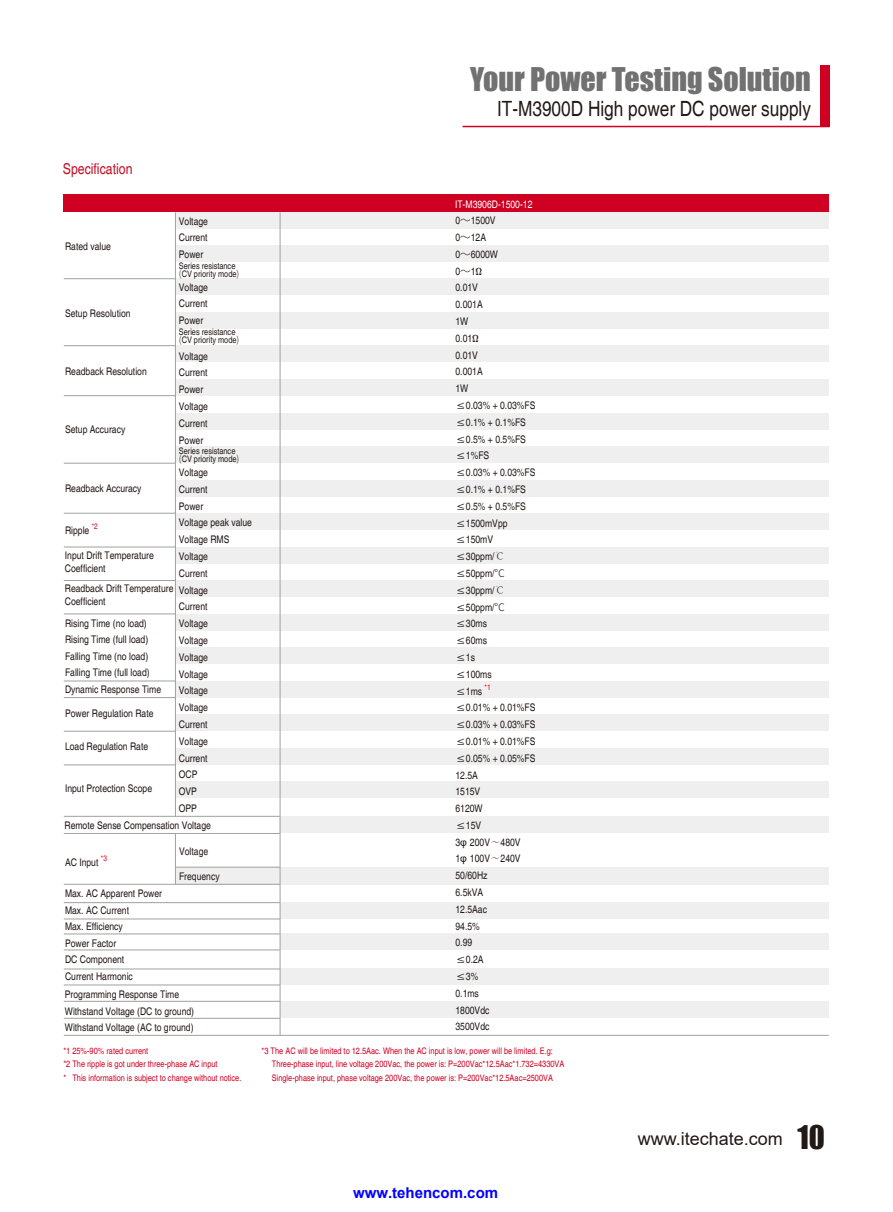
<style>
.page{position:relative;width:893px;height:1212px;background:#fff}
.page>*{position:absolute;margin:0;border:0;box-sizing:border-box;transform-origin:0 0}
.t1{font:30px "Impact";color:#727171}
.t2{font:condensed 21px "Helvetica";color:#221815}
.t3{font:18px "Arial";color:#221815}
.t4{font:700 15px "Arial";color:#00f}
.t5{font:condensed 15px "Helvetica";color:#c30d23}
.t6{font:condensed 10.5px/16.8px "Helvetica";color:#221815}
.t7{font:condensed 10.5px "Helvetica";color:#fff}
.t8{font:condensed 9px/13.8px "Helvetica";color:#cf0022}
.t9{font:condensed 9px/7.8px "Helvetica";color:#221815}
.s1{font-family:"Source Han Sans CN";font-weight:300;font-stretch:normal}
.s2{font-family:"Adobe Song Std";font-weight:300;font-stretch:normal}
.s3{font-family:"Arial";font-stretch:normal}
.s4{font-family:"Impact";font-size:30px}
</style>
<div class="page">
<div style="left:176px;top:212px;width:653px;height:16px;background:#efefef"></div>
<div style="left:176px;top:245px;width:653px;height:17px;background:#efefef"></div>
<div style="left:176px;top:279px;width:653px;height:16px;background:#efefef"></div>
<div style="left:176px;top:312px;width:653px;height:17px;background:#efefef"></div>
<div style="left:176px;top:345px;width:653px;height:17px;background:#efefef"></div>
<div style="left:176px;top:379px;width:653px;height:17px;background:#efefef"></div>
<div style="left:176px;top:413px;width:653px;height:17px;background:#efefef"></div>
<div style="left:176px;top:446px;width:653px;height:17px;background:#efefef"></div>
<div style="left:176px;top:480px;width:653px;height:17px;background:#efefef"></div>
<div style="left:176px;top:547px;width:653px;height:17px;background:#efefef"></div>
<div style="left:176px;top:513px;width:653px;height:17px;background:#efefef"></div>
<div style="left:176px;top:580px;width:653px;height:17px;background:#efefef"></div>
<div style="left:176px;top:614px;width:653px;height:17px;background:#efefef"></div>
<div style="left:176px;top:647px;width:653px;height:17px;background:#efefef"></div>
<div style="left:176px;top:681px;width:653px;height:17px;background:#efefef"></div>
<div style="left:176px;top:714px;width:653px;height:17px;background:#efefef"></div>
<div style="left:176px;top:748px;width:653px;height:17px;background:#efefef"></div>
<div style="left:176px;top:781px;width:653px;height:17px;background:#efefef"></div>
<div style="left:280px;top:816px;width:549px;height:17px;background:#efefef"></div>
<div style="left:176px;top:867px;width:653px;height:17px;background:#efefef"></div>
<div style="left:280px;top:902px;width:549px;height:17px;background:#efefef"></div>
<div style="left:280px;top:934px;width:549px;height:16px;background:#efefef"></div>
<div style="left:280px;top:968px;width:549px;height:17px;background:#efefef"></div>
<div style="left:280px;top:1001px;width:549px;height:17px;background:#efefef"></div>
<div style="left:64px;top:194px;width:765px;height:18px;background:#cf0022"></div>
<hr style="left:175px;top:834px;width:1px;height:50px;background:#9fa0a0">
<hr style="left:175px;top:212px;width:1px;height:604px;background:#9fa0a0">
<hr style="left:280px;top:212px;width:1px;height:823px;background:#9fa0a0">
<hr style="left:64px;top:278px;width:112px;height:1px;background:#9fa0a0">
<hr style="left:64px;top:345px;width:112px;height:1px;background:#9fa0a0">
<hr style="left:64px;top:395px;width:112px;height:1px;background:#9fa0a0">
<hr style="left:64px;top:463px;width:112px;height:1px;background:#9fa0a0">
<hr style="left:64px;top:513px;width:112px;height:1px;background:#9fa0a0">
<hr style="left:64px;top:547px;width:112px;height:1px;background:#9fa0a0">
<hr style="left:64px;top:580px;width:112px;height:1px;background:#9fa0a0">
<hr style="left:64px;top:681px;width:112px;height:1px;background:#9fa0a0">
<hr style="left:64px;top:697px;width:112px;height:1px;background:#9fa0a0">
<hr style="left:64px;top:731px;width:112px;height:1px;background:#9fa0a0">
<hr style="left:64px;top:765px;width:112px;height:1px;background:#9fa0a0">
<hr style="left:64px;top:816px;width:216px;height:1px;background:#9fa0a0">
<hr style="left:64px;top:833px;width:216px;height:1px;background:#9fa0a0">
<hr style="left:176px;top:867px;width:104px;height:1px;background:#9fa0a0">
<hr style="left:64px;top:884px;width:216px;height:1px;background:#9fa0a0">
<hr style="left:64px;top:902px;width:216px;height:1px;background:#9fa0a0">
<hr style="left:64px;top:919px;width:216px;height:1px;background:#9fa0a0">
<hr style="left:64px;top:934px;width:216px;height:1px;background:#9fa0a0">
<hr style="left:64px;top:950px;width:216px;height:1px;background:#9fa0a0">
<hr style="left:64px;top:969px;width:216px;height:1px;background:#9fa0a0">
<hr style="left:64px;top:985px;width:216px;height:1px;background:#9fa0a0">
<hr style="left:64px;top:1035px;width:765px;height:1px;background:#9fa0a0">
<hr style="left:64px;top:614px;width:112px;height:1px;background:#9fa0a0">
<hr style="left:64px;top:1001px;width:216px;height:1px;background:#9fa0a0">
<hr style="left:64px;top:1018px;width:216px;height:1px;background:#9fa0a0">
<div style="left:820px;top:65px;width:9px;height:62px;background:#cf0022"></div>
<hr style="left:463px;top:126px;width:366px;height:1px;background:#cf0022">
<p class="t1" style="left:470px;top:56px;width:342px">Your Power Testing Solution</p>
<p class="t5" style="left:63px;top:160px;width:71px">Specification</p>
<p class="t6" style="left:179px;top:213px;width:31px;text-align:justify">Voltage Current Power</p>
<p class="t9" style="left:179px;top:262px;width:62px">Series resistance <span class="s1">(</span>CV priority mode<span class="s1">)</span></p>
<p class="t6" style="left:179px;top:279px;width:31px;text-align:justify">Voltage Current Power</p>
<p class="t9" style="left:179px;top:328px;width:62px">Series resistance <span class="s1">(</span>CV priority mode<span class="s1">)</span></p>
<p class="t6" style="left:179px;top:348px;width:31px">Voltage<br>Current<br>Power<br>Voltage<br>Current<br>Power</p>
<p class="t9" style="left:179px;top:447px;width:62px">Series resistance <span class="s1">(</span>CV priority mode<span class="s1">)</span></p>
<p class="t6" style="left:179px;top:464px;width:75px">Voltage<br>Current<br>Power<br>Voltage peak value<br>Voltage RMS<br>Voltage<br>Current<br>Voltage<br>Current<br>Voltage<br>Voltage<br>Voltage<br>Voltage<br>Voltage<br>Voltage<br>Current<br>Voltage<br>Current<br>OCP<br>OVP<br>OPP</p>
<p class="t6" style="left:65px;top:238px;width:47px">Rated value</p>
<p class="t6" style="left:65px;top:305px;width:67px">Setup Resolution</p>
<p class="t6" style="left:65px;top:362px;width:83px">Readback Resolution</p>
<p class="t6" style="left:65px;top:421px;width:62px">Setup Accuracy</p>
<p class="t6" style="left:65px;top:480px;width:78px">Readback Accuracy</p>
<p class="t6" style="left:65px;top:522px;width:34px">Ripple <sup>*2</sup></p>
<p class="t6" style="left:65px;top:549px;width:91px;line-height:13.5px">Input Drift Temperature<br>Coefficient</p>
<p class="t6" style="left:65px;top:582px;width:110px;line-height:13.5px">Readback Drift Temperature<br>Coefficient</p>
<p class="t6" style="left:65px;top:615px;width:98px">Rising Time (no load)<br>Rising Time (full load)<br>Falling Time (no load)<br>Falling Time (full load)<br>Dynamic Response Time</p>
<p class="t6" style="left:65px;top:704px;width:90px">Power Regulation Rate</p>
<p class="t6" style="left:65px;top:737px;width:85px">Load Regulation Rate</p>
<p class="t6" style="left:65px;top:779px;width:89px">Input Protection Scope</p>
<p class="t6" style="left:64px;top:816px;width:148px">Remote Sense Compensation Voltage</p>
<p class="t6" style="left:65px;top:854px;width:44px">AC Input <sup>*3</sup></p>
<p class="t6" style="left:65px;top:885px;width:99px">Max. AC Apparent Power<br>Max. AC Current<br>Max. Efficiency<br>Power Factor<br>DC Component<br>Current Harmonic</p>
<p class="t6" style="left:179px;top:843px;width:31px">Voltage</p>
<p class="t6" style="left:179px;top:868px;width:42px">Frequency</p>
<p class="t6" style="left:65px;top:986px;width:131px">Programming Response Time<br>Withstand Voltage (DC to ground)<br>Withstand Voltage (AC to ground)</p>
<p class="t2" style="left:497px;top:96px;width:315px">IT-M3900D High power DC power supply</p>
<p class="t7" style="left:455px;top:198px;width:79px">IT-M3906D-1500-12</p>
<p class="t6" style="left:455px;top:212px;width:82px">0<span class="s1">～</span>1500V<br>0<span class="s1">～</span>12A<br>0<span class="s1">～</span>6000W<br>0<span class="s1">～</span>1Ω<br>0.01V<br>0.001A<br>1W<br>0.01Ω<br>0.01V<br>0.001A<br>1W<br>≤0.03% + 0.03%FS ≤0.1% + 0.1%FS ≤0.5% + 0.5%FS ≤1%FS<br>≤0.03% + 0.03%FS ≤0.1% + 0.1%FS ≤0.5% + 0.5%FS ≤1500mVpp ≤150mV ≤30ppm/<span class="s2">℃ </span>≤50ppm/<span class="s1">℃ </span>≤30ppm/<span class="s2">℃ </span>≤50ppm/<span class="s1">℃ </span>≤30ms<br>≤60ms<br>≤1s<br>≤100ms<br>≤1ms <sup>*1<br></sup>≤0.01% + 0.01%FS ≤0.03% + 0.03%FS ≤0.01% + 0.01%FS ≤0.05% + 0.05%FS<br>12.5A<br>1515V<br>6120W<br>≤15V</p>
<p class="t6" style="left:455px;top:833px;width:67px">3<span class="s3">φ</span> 200V<span class="s2">～</span>480V<br>1<span class="s3">φ</span> 100V<span class="s2">～</span>240V<br>50/60Hz<br>6.5kVA<br>12.5Aac<br>94.5%<br>0.99<br>≤0.2A<br>≤3%<br>0.1ms<br>1800Vdc<br>3500Vdc</p>
<p class="t8" style="left:63px;top:1043px;width:180px">*1 25%-90% rated current<br>*2 The ripple is got under three-phase AC input<br>* This information is subject to change without notice.</p>
<p class="t8" style="left:272px;top:1043px;width:294px;text-indent:-10px">*3 The AC will be limited to 12.5Aac. When the AC input is low, power will be limited. E.g:<br>Three-phase input, line voltage 200Vac, the power is: P=200Vac*12.5Aac*1.732=4330VA<br>Single-phase input, phase voltage 200Vac, the power is: P=200Vac*12.5Aac=2500VA</p>
<h3 class="t4" style="left:353px;top:1183px;width:147px">www.tehencom.com</h3>
<p class="t3" style="left:638px;top:1126px;width:189px">www.itechate.com <span class="s4">10</span></p>
</div>
